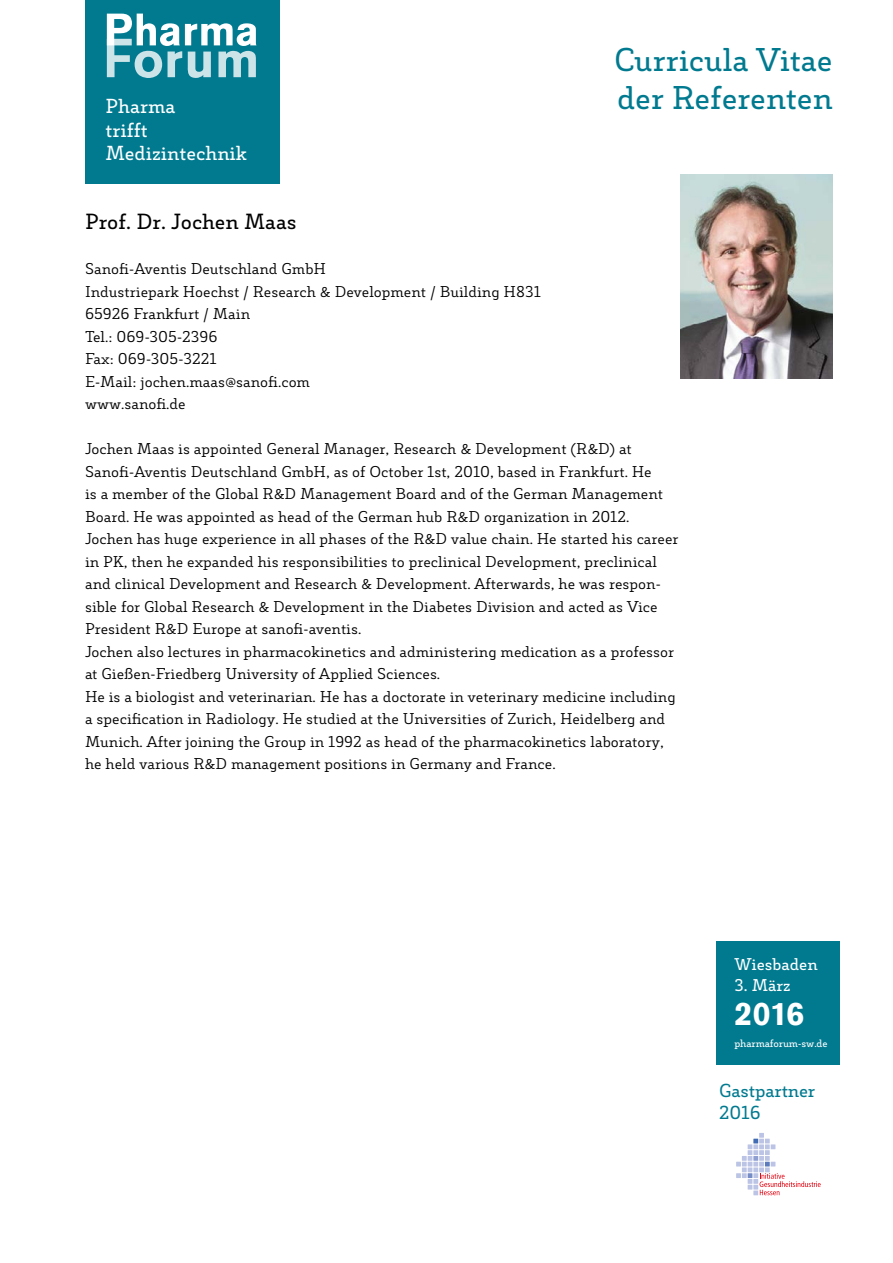
<style>
.page{position:relative;width:893px;height:1263px;background:#fff}
.page>*{position:absolute;margin:0;border:0;box-sizing:border-box;transform-origin:0 0}
.t1{font:900 31.8px "Akzidenz Grotesk";color:#fff}
.t2{font:600 31.5px/37.8px "Decour";color:#017a90}
.t3{font:600 21px "Decour";color:#000}
.t4{font:600 19.5px/23.2px "Decour";color:#fff}
.t5{font:600 18px/22.5px "Decour";letter-spacing:-.01em;color:#017a90}
.t6{font:600 16.35px "Decour";color:#fff}
.t7{font:15px/22.5px "Decour";color:#000}
.t8{font:600 10.2px "Decour";letter-spacing:-.01em;color:#fff}
</style>
<div class="page">
<div style="left:85px;top:0;width:194px;height:184px;background:#017a90"></div>
<svg style="left:107px;top:14px;width:149px;height:64px"></svg>
<div style="left:716px;top:942px;width:123px;height:123px;background:#017a90"></div>
<svg style="left:736px;top:1133px;width:85px;height:62px"></svg>
<img style="left:680px;top:175px;width:153px;height:203px">
<h3 class="t4" style="left:106px;top:95px;width:143px">Pharma<br>trifft<br>Medizintechnik</h3>
<h2 class="t2" style="left:614px;top:41px;width:220px">Curricula Vitae der Referenten</h2>
<h3 class="t3" style="left:85px;top:209px;width:213px">Prof. Dr. Jochen Maas</h3>
<p class="t7" style="left:85px;top:258px;width:457px">Sanofi-Aventis Deutschland GmbH<br>Industriepark Hoechst / Research &amp; Development / Building H831<br>65926 Frankfurt / Main<br>Tel.: 069-305-2396<br>Fax: 069-305-3221<br>E-Mail: jochen.maas@sanofi.com<br>www.sanofi.de</p>
<p class="t7" style="left:85px;top:438px;width:595px">Jochen Maas is appointed General Manager, Research &amp; Development (R&amp;D) at Sanofi-Aventis Deutschland GmbH, as of October 1st, 2010, based in Frankfurt. He<br>is a member of the Global R&amp;D Management Board and of the German Management Board. He was appointed as head of the German hub R&amp;D organization in 2012.<br>Jochen has huge experience in all phases of the R&amp;D value chain. He started his career in PK, then he expanded his responsibilities to preclinical Development, preclinical and clinical Development and Research &amp; Development. Afterwards, he was respon&shy;sible for Global Research &amp; Development in the Diabetes Division and acted as Vice President R&amp;D Europe at sanofi-aventis.<br>Jochen also lectures in pharmacokinetics and administering medication as a professor at Gießen-Friedberg University of Applied Sciences.<br>He is a biologist and veterinarian. He has a doctorate in veterinary medicine including a specification in Radiology. He studied at the Universities of Zurich, Heidelberg and Munich. After joining the Group in 1992 as head of the pharmacokinetics laboratory, he held various R&amp;D management positions in Germany and France.</p>
<p class="t6" style="left:734px;top:954px;width:85px">Wiesbaden</p>
<p class="t6" style="left:734px;top:975px;width:58px">3. März</p>
<h1 class="t1" style="left:734px;top:993px;width:71px">2016</h1>
<p class="t8" style="left:734px;top:1037px;width:95px">pharmaforum-sw.de</p>
<p class="t5" style="left:719px;top:1079px;width:98px">Gastpartner<br>2016</p>
</div>
